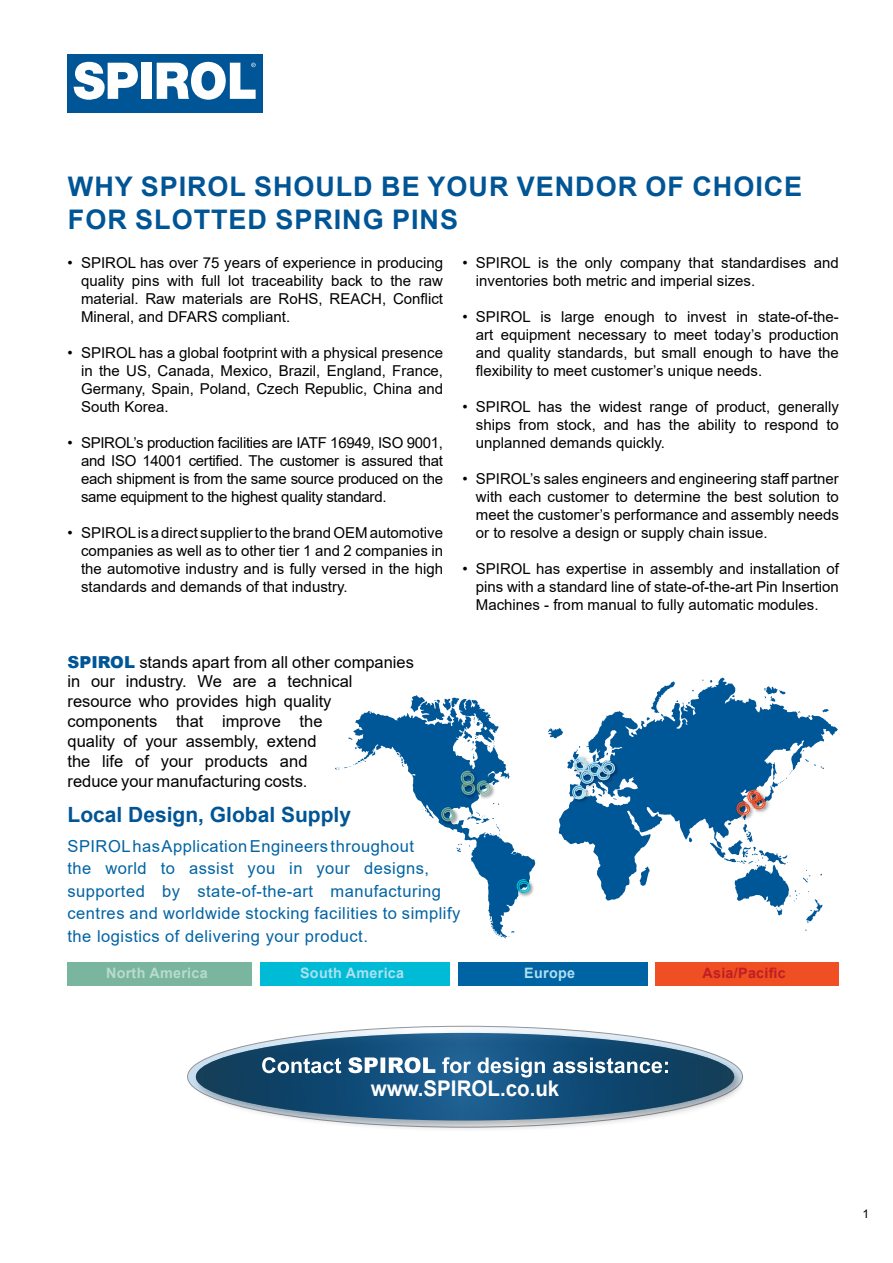
<style>
.page{position:relative;width:893px;height:1263px;background:#fff}
.page>*{position:absolute;margin:0;border:0;box-sizing:border-box;transform-origin:0 0}
.t1{font:700 27px/32.4px "Arial";letter-spacing:.035em;color:#005596}
.t2{font:700 21.6px "Arial";color:#fff;scale:.95 1}
.t3{font:700 21px "Arial";color:#005596}
.t4{font:16.5px/19.8px "Arial";color:#000}
.t5{font:16.5px/22.5px "Arial";letter-spacing:.03em;color:#0063a4}
.t6{font:15px/18px "Arial";color:#000;text-align:justify}
.t7{font:700 14.4px "Arial";letter-spacing:.02em;color:#ade0f1}
.t8{font:700 14.4px "Arial";letter-spacing:.02em;color:#b8dbcc}
.t9{font:700 14.4px "Arial";letter-spacing:.02em;color:#be1f24}
.t10{font:12px "Arial";color:#000}
.s1{font-weight:900;color:#005596}
</style>
<div class="page">
<div style="left:193px;top:1029px;width:553px;height:103px;background:#000;opacity:.3"></div>
<svg style="left:196px;top:1033px;width:538px;height:87px;background:#144d76"></svg>
<div style="left:68px;top:962px;width:184px;height:24px;background:#7ab5a0"></div>
<div style="left:260px;top:962px;width:190px;height:24px;background:#00bbd6"></div>
<div style="left:458px;top:962px;width:189px;height:24px;background:#0063a4"></div>
<div style="left:655px;top:962px;width:184px;height:24px;background:#f04e23"></div>
<div style="left:68px;top:54px;width:195px;height:58px;background:#005596"></div>
<div style="left:141px;top:63px;width:11px;height:36px;background:#fff"></div>
<svg style="left:73px;top:62px;width:65px;height:38px"></svg>
<svg style="left:157px;top:61px;width:99px;height:39px"></svg>
<svg style="left:558px;top:677px;width:280px;height:223px"></svg>
<svg style="left:621px;top:849px;width:8px;height:20px"></svg>
<svg style="left:645px;top:777px;width:20px;height:20px"></svg>
<svg style="left:681px;top:778px;width:5px;height:3px"></svg>
<svg style="left:335px;top:695px;width:200px;height:243px"></svg>
<img style="left:570px;top:799px;width:21px;height:6px">
<svg style="left:710px;top:759px;width:114px;height:164px"></svg>
<svg style="left:548px;top:728px;width:87px;height:71px"></svg>
<svg style="left:262px;top:1057px;width:406px;height:20px"></svg>
<h1 class="t1" style="left:68px;top:171px;width:736px">WHY SPIROL SHOULD BE YOUR VENDOR OF CHOICE<br>FOR SLOTTED SPRING PINS</h1>
<p class="t6" style="left:81px;top:254px;width:364px;text-indent:-14px">• SPIROL has over 75 years of experience in producing quality pins with full lot traceability back to the raw material. Raw materials are RoHS, REACH, Conflict Mineral, and DFARS compliant.</p>
<p class="t6" style="left:81px;top:344px;width:364px;text-indent:-14px">• SPIROL has a global footprint with a physical presence in the US, Canada, Mexico, Brazil, England, France, Germany, Spain, Poland, Czech Republic, China and South Korea.</p>
<p class="t6" style="left:81px;top:434px;width:364px;text-indent:-14px">• SPIROL’s production facilities are IATF 16949, ISO 9001, and ISO 14001 certified. The customer is assured that each shipment is from the same source produced on the same equipment to the highest quality standard.</p>
<p class="t6" style="left:81px;top:524px;width:364px;text-indent:-14px">• SPIROL is a direct supplier to the brand OEM automotive companies as well as to other tier 1 and 2 companies in the automotive industry and is fully versed in the high standards and demands of that industry.</p>
<p class="t6" style="left:476px;top:254px;width:364px;text-indent:-14px">• SPIROL is the only company that standardises and inventories both metric and imperial sizes.</p>
<p class="t6" style="left:476px;top:308px;width:364px;text-indent:-14px">• SPIROL is large enough to invest in state-of-the&shy;art equipment necessary to meet today’s production and quality standards, but small enough to have the flexibility to meet customer’s unique needs.</p>
<p class="t6" style="left:476px;top:398px;width:364px;text-indent:-14px">• SPIROL has the widest range of product, generally ships from stock, and has the ability to respond to unplanned demands quickly.</p>
<p class="t6" style="left:476px;top:470px;width:364px;text-indent:-14px">• SPIROL’s sales engineers and engineering staff partner with each customer to determine the best solution to meet the customer’s performance and assembly needs or to resolve a design or supply chain issue.</p>
<p class="t6" style="left:476px;top:560px;width:364px;text-indent:-14px">• SPIROL has expertise in assembly and installation of pins with a standard line of state-of-the-art Pin Insertion Machines - from manual to fully automatic modules.</p>
<p class="t4" style="left:68px;top:652px;width:348px"><span class="s1">SPIROL</span> stands apart from all other companies in our industry. We are a technical resource who provides high quality components that improve the<br>quality of your assembly, extend<br>the life of your products and<br>reduce your manufacturing costs.</p>
<h3 class="t3" style="left:68px;top:799px;width:285px">Local Design, Global Supply</h3>
<p class="t5" style="left:68px;top:834px;width:394px">SPIROL has Application Engineers throughout<br>the world to assist you in your designs, supported by state-of-the-art manufacturing centres and worldwide stocking facilities to simplify the logistics of delivering your product.</p>
<p class="t8" style="left:106px;top:962px;width:103px">North America</p>
<p class="t7" style="left:300px;top:962px;width:106px">South America</p>
<p class="t7" style="left:524px;top:962px;width:52px">Europe</p>
<p class="t9" style="left:702px;top:962px;width:85px">Asia/Pacific</p>
<h2 class="t2" style="left:371px;top:1073px;width:200px">www.SPIROL.co.uk</h2>
<p class="t10" style="left:863px;top:1205px;width:8px">1</p>
</div>
